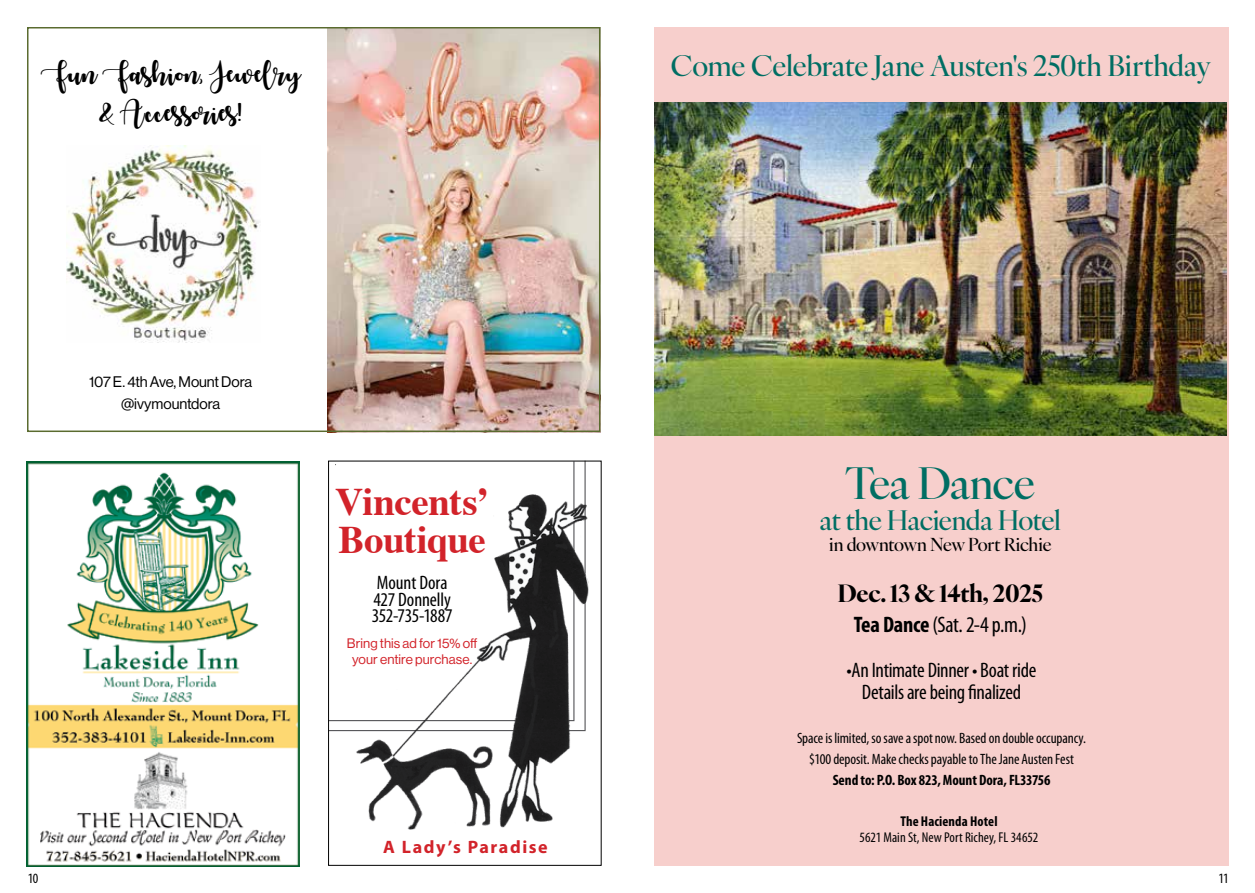
<style>
.page{position:relative;width:1255px;height:893px;background:#fff}
.page>*{position:absolute;margin:0;border:0;box-sizing:border-box;transform-origin:0 0}
.t1{font:500 43.5px "Ivy Ora Display";letter-spacing:-.015em;color:#006e63}
.t2{font:700 39px/37.5px "Times";letter-spacing:-.015em;color:#d2232a}
.t3{font:500 28.5px "Ivy Ora Display";letter-spacing:-.01em;color:#006e63}
.t4{font:500 27px "Ivy Ora Display";letter-spacing:-.02em;color:#006e63}
.t5{font:24px/39px "Autumnin November";letter-spacing:.02em;color:#000;text-align:center}
.t6{font:700 24px "Ivy Ora Display";letter-spacing:-.015em;color:#000}
.t7{font:condensed 22.5px "Myriad Pro";color:#000}
.t8{font:condensed 21px/22.5px "Myriad Pro";letter-spacing:-.015em;color:#000;text-align:center}
.t9{font:condensed 19.5px/16.5px "Myriad Pro";letter-spacing:-.005em;color:#000}
.t10{font:500 18px "Ivy Ora Display";letter-spacing:-.025em;color:#000}
.t11{font:700 18px "Myriad Pro";letter-spacing:.09em;color:#d2232a}
.t12{font:condensed 15px/21px "Myriad Pro";letter-spacing:-.005em;color:#000;text-align:center}
.t13{font:700 condensed 15px "Myriad Pro";letter-spacing:-.005em;color:#000}
.t14{font:15px/22.5px "N Haas Grotesk DS Pro 55 Rg";letter-spacing:-.005em;color:#000;text-align:center}
.t15{font:condensed 14.25px "Myriad Pro";letter-spacing:.005em;color:#000}
.t16{font:700 condensed 14.25px "Myriad Pro";letter-spacing:.005em;color:#000}
.t17{font:13.5px/16.5px "N Haas Grotesk DS Pro 55 Rg";letter-spacing:.01em;color:#d2232a;text-align:center}
.s1{font-weight:700}
</style>
<div class="page">
<img style="left:327px;top:30px;width:270px;height:399px">
<div style="left:654px;top:27px;width:574px;height:839px;background:#f7cfcc"></div>
<img style="left:67px;top:145px;width:193px;height:197px">
<div style="left:27px;top:27px;width:573px;height:405px;border:2px solid #5a6b2f"></div>
<img style="left:654px;top:102px;width:571px;height:334px">
<img style="left:27px;top:461px;width:273px;height:406px">
<svg style="left:328px;top:460px;width:247px;height:262px"></svg>
<img style="left:335px;top:465px;width:254px;height:365px">
<div style="left:328px;top:461px;width:273px;height:405px;border:1px solid #000"></div>
<h3 class="t5" style="left:41px;top:54px;width:261px">Fun Fashion, Jewelry &amp; Accessories!</h3>
<p class="t14" style="left:89px;top:370px;width:165px">107 E. 4th Ave, Mount Dora @ivymountdora</p>
<h2 class="t2" style="left:335px;top:479px;width:156px">Vincents’<br>Boutique</h2>
<h3 class="t9" style="left:372px;top:574px;width:82px">Mount Dora<br>427 Donnelly<br>352-735-1887</h3>
<p class="t17" style="left:347px;top:635px;width:132px">Bring this ad for 15% off your entire purchase.</p>
<p class="t11" style="left:383px;top:835px;width:166px">A Lady’s Paradise</p>
<h3 class="t3" style="left:671px;top:44px;width:541px">Come Celebrate Jane Austen's 250th Birthday</h3>
<h1 class="t1" style="left:845px;top:449px;width:191px">Tea Dance</h1>
<h3 class="t4" style="left:819px;top:500px;width:242px">at the Hacienda Hotel</h3>
<p class="t10" style="left:829px;top:531px;width:224px">in downtown New Port Richie</p>
<h3 class="t6" style="left:837px;top:574px;width:207px">Dec. 13 &amp; 14th, 2025</h3>
<h3 class="t7" style="left:853px;top:611px;width:174px"><span class="s1">Tea Dance</span> (Sat. 2-4 p.m.)</h3>
<h3 class="t8" style="left:846px;top:658px;width:191px">•An Intimate Dinner • Boat ride<br>Details are being finalized</h3>
<p class="t12" style="left:797px;top:727px;width:290px">Space is limited, so save a spot now. Based on double occupancy. $100 deposit. Make checks payable to The Jane Austen Fest</p>
<p class="t13" style="left:832px;top:770px;width:219px">Send to: P.O. Box 823, Mount Dora, FL33756</p>
<p class="t16" style="left:900px;top:812px;width:99px">The Hacienda Hotel</p>
<p class="t15" style="left:859px;top:829px;width:180px">5621 Main St, New Port Richey, FL 34652</p>
<p class="t15" style="left:28px;top:869px;width:12px">10</p>
<p class="t15" style="left:1218px;top:869px;width:12px">11</p>
</div>
